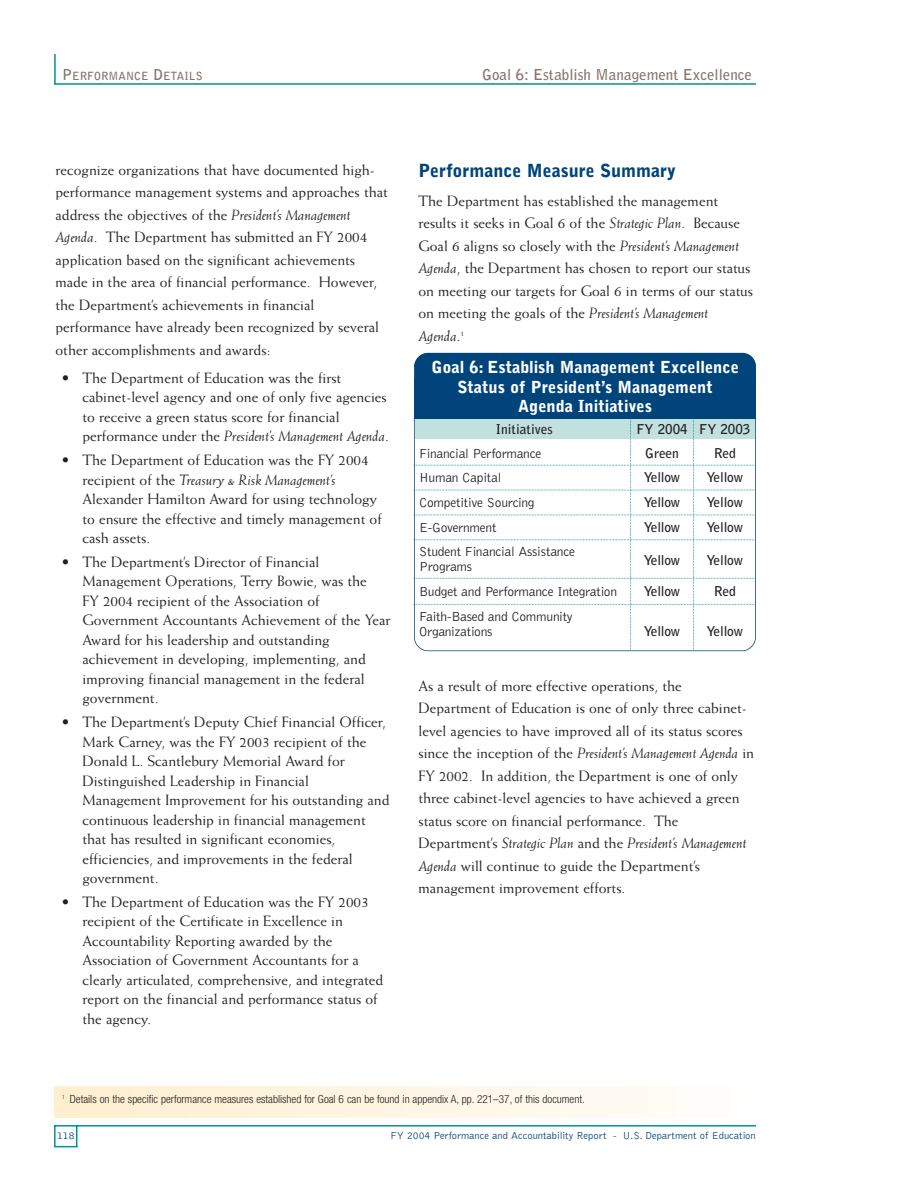
<style>
.page{position:relative;width:918px;height:1188px;background:#fff}
.page>*{position:absolute;margin:0;border:0;box-sizing:border-box;transform-origin:0 0}
.t1{font:900 18px "Bell Gothic";color:#00447c}
.t2{font:900 16.5px/19.5px "Bell Gothic";color:#fff;text-align:center}
.t3{font:15px/19.5px "Weiss";color:#231f20}
.t4{font:700 15px "Bell Gothic";color:#87746a}
.t5{font:300 13.5px/15px "Bell Gothic";letter-spacing:-.015em;color:#231f20}
.t6{font:700 13.5px "Bell Gothic";letter-spacing:-.015em;color:#231f20}
.t7{font:300 condensed 11.25px "Helvetica Neue";color:#231f20}
.t8{font:700 11.25px "Bell Gothic";color:#87746a}
.t9{font:300 10.5px "Bell Gothic";color:#00447c}
.s1{font-size:15px}
.s2{font-style:italic}
</style>
<div class="page">
<hr style="left:54px;top:83px;width:702px;height:2px;background:#009390">
<hr style="left:54px;top:54px;width:2px;height:30px;background:#009390">
<hr style="left:54px;top:1125px;width:702px;height:2px;background:#009390">
<svg style="left:54px;top:1126px;width:23px;height:21px"></svg>
<hr style="left:58px;top:1087px;width:3px;height:30px;background:#ffefcf">
<hr style="left:71px;top:1087px;width:3px;height:30px;background:#ffefd0">
<hr style="left:85px;top:1087px;width:3px;height:30px;background:#fff0d1">
<hr style="left:98px;top:1087px;width:3px;height:30px;background:#fff0d2">
<hr style="left:112px;top:1087px;width:3px;height:30px;background:#fff0d2">
<hr style="left:126px;top:1087px;width:3px;height:30px;background:#fff0d3">
<hr style="left:139px;top:1087px;width:3px;height:30px;background:#fff1d4">
<hr style="left:153px;top:1087px;width:3px;height:30px;background:#fff1d5">
<hr style="left:166px;top:1087px;width:3px;height:30px;background:#fff1d6">
<hr style="left:180px;top:1087px;width:3px;height:30px;background:#fff1d6">
<hr style="left:193px;top:1087px;width:3px;height:30px;background:#fff2d8">
<hr style="left:207px;top:1087px;width:3px;height:30px;background:#fff2d8">
<hr style="left:220px;top:1087px;width:4px;height:30px;background:#fff2d9">
<hr style="left:234px;top:1087px;width:3px;height:30px;background:#fff2da">
<hr style="left:248px;top:1087px;width:3px;height:30px;background:#fff3db">
<hr style="left:261px;top:1087px;width:3px;height:30px;background:#fff3dc">
<hr style="left:275px;top:1087px;width:3px;height:30px;background:#fff3dc">
<hr style="left:288px;top:1087px;width:3px;height:30px;background:#fff3dd">
<hr style="left:302px;top:1087px;width:3px;height:30px;background:#fff4de">
<hr style="left:315px;top:1087px;width:3px;height:30px;background:#fff4df">
<hr style="left:329px;top:1087px;width:3px;height:30px;background:#fff4e0">
<hr style="left:342px;top:1087px;width:4px;height:30px;background:#fff4e0">
<hr style="left:356px;top:1087px;width:3px;height:30px;background:#fff5e2">
<hr style="left:370px;top:1087px;width:3px;height:30px;background:#fff5e2">
<hr style="left:383px;top:1087px;width:3px;height:30px;background:#fff5e3">
<hr style="left:397px;top:1087px;width:3px;height:30px;background:#fff5e4">
<hr style="left:410px;top:1087px;width:3px;height:30px;background:#fff6e5">
<hr style="left:424px;top:1087px;width:3px;height:30px;background:#fff6e6">
<hr style="left:437px;top:1087px;width:3px;height:30px;background:#fff6e7">
<hr style="left:451px;top:1087px;width:3px;height:30px;background:#fff6e7">
<hr style="left:464px;top:1087px;width:4px;height:30px;background:#fff7e9">
<hr style="left:478px;top:1087px;width:3px;height:30px;background:#fff7e9">
<hr style="left:492px;top:1087px;width:3px;height:30px;background:#fff7ea">
<hr style="left:505px;top:1087px;width:3px;height:30px;background:#fff8eb">
<hr style="left:519px;top:1087px;width:3px;height:30px;background:#fff9ec">
<hr style="left:532px;top:1087px;width:3px;height:30px;background:#fff9ed">
<hr style="left:546px;top:1087px;width:3px;height:30px;background:#fff9ee">
<hr style="left:559px;top:1087px;width:3px;height:30px;background:#fff9ee">
<hr style="left:573px;top:1087px;width:3px;height:30px;background:#fffaf0">
<hr style="left:586px;top:1087px;width:4px;height:30px;background:#fffaf1">
<hr style="left:600px;top:1087px;width:3px;height:30px;background:#fffaf1">
<hr style="left:614px;top:1087px;width:3px;height:30px;background:#fffaf2">
<hr style="left:627px;top:1087px;width:3px;height:30px;background:#fffbf4">
<hr style="left:641px;top:1087px;width:3px;height:30px;background:#fffbf4">
<hr style="left:654px;top:1087px;width:3px;height:30px;background:#fffbf5">
<hr style="left:668px;top:1087px;width:3px;height:30px;background:#fffcf6">
<hr style="left:681px;top:1087px;width:3px;height:30px;background:#fffdf8">
<hr style="left:695px;top:1087px;width:3px;height:30px;background:#fffdf9">
<hr style="left:708px;top:1087px;width:4px;height:30px;background:#fffdfa">
<hr style="left:722px;top:1087px;width:3px;height:30px;background:#fffdfb">
<div style="left:414px;top:379px;width:342px;height:40px;background:#00447c"></div>
<div style="left:414px;top:353px;width:342px;height:43px;background:#00447c;border-radius:14px"></div>
<svg style="left:413px;top:418px;width:343px;height:233px"></svg>
<p class="t8" style="left:62px;top:72px;width:142px"><span class="s1">P</span>ERFORMANCE <span class="s1">D</span>ETAILS</p>
<p class="t4" style="left:482px;top:69px;width:271px">Goal 6: Establish Management Excellence</p>
<p class="t3" style="left:56px;top:159px;width:334px;line-height:22.5px">recognize organizations that have documented high&shy;performance management systems and approaches that address the objectives of the <span class="s2">President’s Management Agenda</span>. The Department has submitted an FY 2004 application based on the significant achievements made in the area of financial performance. However, the Department’s achievements in financial performance have already been recognized by several other accomplishments and awards:</p>
<p class="t3" style="left:82px;top:369px;width:308px;text-indent:-21px">• The Department of Education was the first cabinet-level agency and one of only five agencies to receive a green status score for financial performance under the <span class="s2">President’s Management Agenda</span>.</p>
<p class="t3" style="left:82px;top:451px;width:301px;text-indent:-21px">• The Department of Education was the FY 2004 recipient of the <span class="s2">Treasury &amp; Risk Management’s </span>Alexander Hamilton Award for using technology to ensure the effective and timely management of cash assets.</p>
<p class="t3" style="left:82px;top:553px;width:310px;text-indent:-21px">• The Department’s Director of Financial Management Operations, Terry Bowie, was the<br>FY 2004 recipient of the Association of Government Accountants Achievement of the Year Award for his leadership and outstanding achievement in developing, implementing, and improving financial management in the federal government.</p>
<p class="t3" style="left:82px;top:713px;width:308px;text-indent:-21px">• The Department’s Deputy Chief Financial Officer, Mark Carney, was the FY 2003 recipient of the Donald L. Scantlebury Memorial Award for Distinguished Leadership in Financial Management Improvement for his outstanding and continuous leadership in financial management that has resulted in significant economies, efficiencies, and improvements in the federal government.</p>
<p class="t3" style="left:82px;top:893px;width:302px;text-indent:-21px">• The Department of Education was the FY 2003 recipient of the Certificate in Excellence in Accountability Reporting awarded by the Association of Government Accountants for a clearly articulated, comprehensive, and integrated report on the financial and performance status of the agency.</p>
<p class="t1" style="left:418px;top:163px;width:259px">Performance Measure Summary</p>
<p class="t3" style="left:418px;top:190px;width:336px;line-height:22.5px">The Department has established the management results it seeks in Goal 6 of the <span class="s2">Strategic Plan</span>. Because Goal 6 aligns so closely with the <span class="s2">President’s Management Agenda</span>, the Department has chosen to report our status on meeting our targets for Goal 6 in terms of our status on meeting the goals of the <span class="s2">President’s Management Agenda</span>.<sup>1</sup></p>
<p class="t2" style="left:431px;top:359px;width:309px">Goal 6: Establish Management Excellence<br>Status of President’s Management<br>Agenda Initiatives</p>
<p class="t6" style="left:496px;top:424px;width:58px">Initiatives</p>
<p class="t6" style="left:636px;top:424px;width:116px">FY 2004 FY 2003</p>
<p class="t5" style="left:419px;top:446px;width:124px">Financial Performance</p>
<p class="t6" style="left:645px;top:447px;width:35px">Green</p>
<p class="t6" style="left:714px;top:447px;width:24px">Red</p>
<p class="t5" style="left:419px;top:471px;width:84px">Human Capital</p>
<p class="t6" style="left:644px;top:472px;width:38px">Yellow</p>
<p class="t6" style="left:706px;top:472px;width:38px">Yellow</p>
<p class="t5" style="left:419px;top:496px;width:117px">Competitive Sourcing</p>
<p class="t6" style="left:644px;top:497px;width:38px">Yellow</p>
<p class="t6" style="left:706px;top:497px;width:38px">Yellow</p>
<p class="t5" style="left:419px;top:521px;width:79px">E-Government</p>
<p class="t6" style="left:644px;top:522px;width:38px">Yellow</p>
<p class="t6" style="left:706px;top:522px;width:38px">Yellow</p>
<p class="t5" style="left:419px;top:545px;width:158px">Student Financial Assistance<br>Programs</p>
<p class="t6" style="left:644px;top:555px;width:38px">Yellow</p>
<p class="t6" style="left:706px;top:555px;width:38px">Yellow</p>
<p class="t5" style="left:419px;top:585px;width:200px">Budget and Performance Integration</p>
<p class="t6" style="left:644px;top:586px;width:38px">Yellow</p>
<p class="t6" style="left:714px;top:586px;width:24px">Red</p>
<p class="t5" style="left:419px;top:610px;width:155px">Faith-Based and Community<br>Organizations</p>
<p class="t6" style="left:644px;top:626px;width:38px">Yellow</p>
<p class="t6" style="left:706px;top:626px;width:38px">Yellow</p>
<p class="t3" style="left:418px;top:676px;width:337px;line-height:22.5px">As a result of more effective operations, the Department of Education is one of only three cabinet&shy;level agencies to have improved all of its status scores since the inception of the <span class="s2">President’s Management Agenda</span> in FY 2002. In addition, the Department is one of only three cabinet-level agencies to have achieved a green status score on financial performance. The Department’s <span class="s2">Strategic Plan</span> and the <span class="s2">President’s Management Agenda</span> will continue to guide the Department’s management improvement efforts.</p>
<p class="t7" style="left:62px;top:1095px;width:524px"><sup>1</sup> Details on the specific performance measures established for Goal 6 can be found in appendix A, pp. 221–37, of this document.</p>
<p class="t9" style="left:57px;top:1132px;width:19px">118</p>
<p class="t9" style="left:390px;top:1132px;width:367px">FY 2004 Performance and Accountability Report - U.S. Department of Education</p>
</div>
